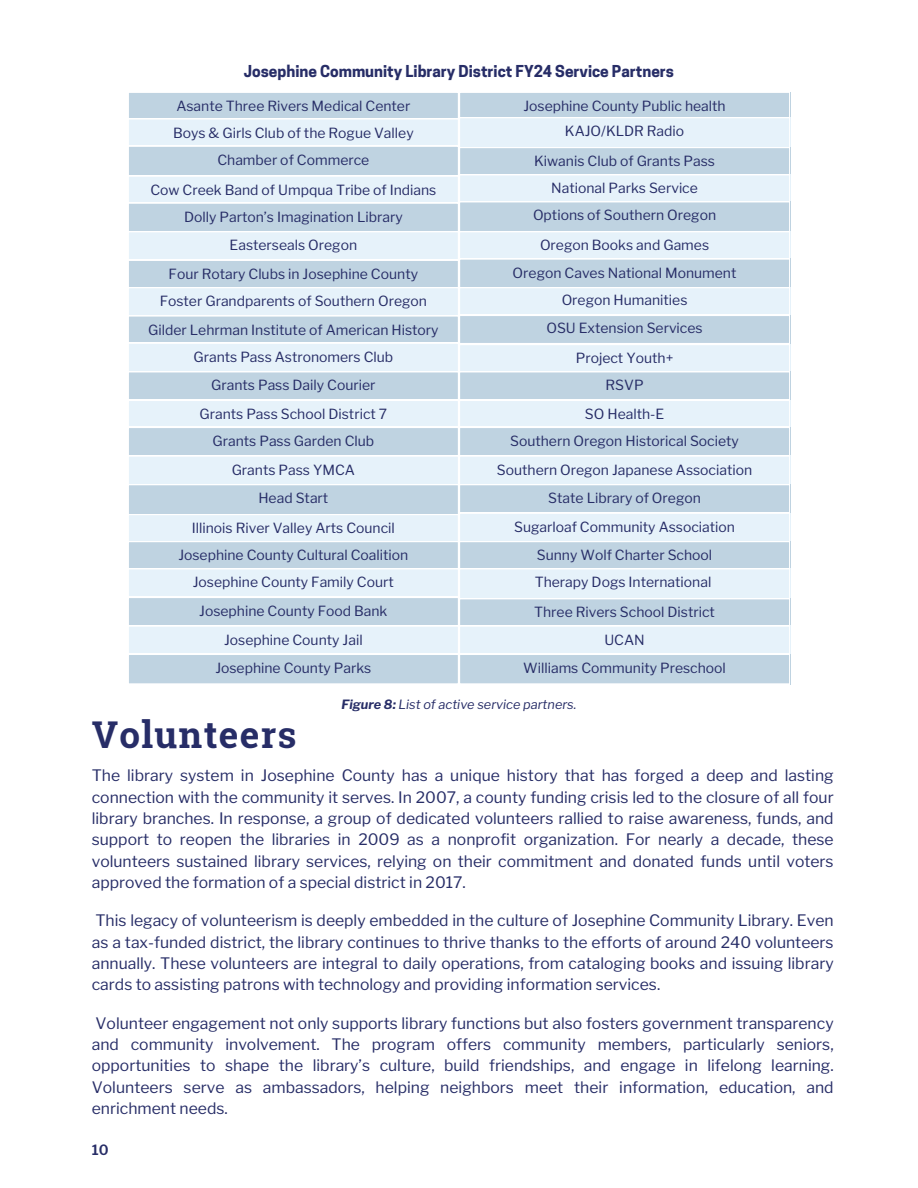
<style>
.page{position:relative;width:918px;height:1188px;background:#fff}
.page>*{position:absolute;margin:0;border:0;box-sizing:border-box;transform-origin:0 0}
.t1{font:700 36.9px "Roboto Slab";letter-spacing:.035em;color:#272d67}
.t2{font:15.75px/21.3px "Libre Franklin";color:#272d67;text-align:justify}
.t3{font:700 15.45px "Cooper Hewitt";color:#272d67}
.t4{font:600 14.1px "Libre Franklin";color:#272d67}
.t5{font:13.95px "Libre Franklin";color:#272d67}
.t6{font:italic 12.75px "Libre Franklin";color:#272d67}
.s1{font-weight:700}
</style>
<div class="page">
<svg style="left:129px;top:93px;width:660px;height:591px;background:#d4e3ed"></svg>
<p class="t3" style="left:244px;top:65px;width:432px">Josephine Community Library District FY24 Service Partners</p>
<p class="t5" style="left:176px;top:97px;width:236px">Asante Three Rivers Medical Center</p>
<p class="t5" style="left:173px;top:124px;width:242px">Boys &amp; Girls Club of the Rogue Valley</p>
<p class="t5" style="left:217px;top:151px;width:154px">Chamber of Commerce</p>
<p class="t5" style="left:150px;top:181px;width:288px">Cow Creek Band of Umpqua Tribe of Indians</p>
<p class="t5" style="left:184px;top:208px;width:220px">Dolly Parton’s Imagination Library</p>
<p class="t5" style="left:230px;top:237px;width:129px">Easterseals Oregon</p>
<p class="t5" style="left:169px;top:265px;width:251px">Four Rotary Clubs in Josephine County</p>
<p class="t5" style="left:160px;top:293px;width:269px">Foster Grandparents of Southern Oregon</p>
<p class="t5" style="left:148px;top:321px;width:292px">Gilder Lehrman Institute of American History</p>
<p class="t5" style="left:193px;top:348px;width:201px">Grants Pass Astronomers Club</p>
<p class="t5" style="left:211px;top:377px;width:166px">Grants Pass Daily Courier</p>
<p class="t5" style="left:199px;top:406px;width:189px">Grants Pass School District 7</p>
<p class="t5" style="left:213px;top:433px;width:163px">Grants Pass Garden Club</p>
<p class="t5" style="left:232px;top:461px;width:125px">Grants Pass YMCA</p>
<h4 class="t5" style="left:258px;top:490px;width:71px">Head Start</h4>
<p class="t5" style="left:192px;top:520px;width:205px">Illinois River Valley Arts Council</p>
<p class="t5" style="left:178px;top:547px;width:232px">Josephine County Cultural Coalition</p>
<p class="t5" style="left:193px;top:574px;width:203px">Josephine County Family Court</p>
<h4 class="t5" style="left:199px;top:603px;width:190px">Josephine County Food Bank</h4>
<p class="t5" style="left:224px;top:631px;width:140px">Josephine County Jail</p>
<p class="t5" style="left:215px;top:660px;width:158px">Josephine County Parks</p>
<p class="t5" style="left:523px;top:97px;width:204px">Josephine County Public health</p>
<p class="t5" style="left:565px;top:123px;width:121px">KAJO/KLDR Radio</p>
<p class="t5" style="left:534px;top:153px;width:182px">Kiwanis Club of Grants Pass</p>
<p class="t5" style="left:551px;top:180px;width:148px">National Parks Service</p>
<p class="t5" style="left:533px;top:207px;width:185px">Options of Southern Oregon</p>
<p class="t5" style="left:540px;top:237px;width:171px">Oregon Books and Games</p>
<p class="t5" style="left:513px;top:264px;width:225px">Oregon Caves National Monument</p>
<p class="t5" style="left:562px;top:292px;width:127px">Oregon Humanities</p>
<p class="t5" style="left:546px;top:319px;width:158px">OSU Extension Services</p>
<p class="t5" style="left:576px;top:350px;width:99px">Project Youth+</p>
<p class="t5" style="left:606px;top:377px;width:40px">RSVP</p>
<p class="t5" style="left:585px;top:406px;width:81px">SO Health-E</p>
<p class="t5" style="left:510px;top:433px;width:230px">Southern Oregon Historical Society</p>
<p class="t5" style="left:497px;top:461px;width:257px">Southern Oregon Japanese Association</p>
<p class="t5" style="left:548px;top:490px;width:154px">State Library of Oregon</p>
<p class="t5" style="left:514px;top:518px;width:222px">Sugarloaf Community Association</p>
<p class="t5" style="left:537px;top:547px;width:177px">Sunny Wolf Charter School</p>
<h1 class="t5" style="left:535px;top:574px;width:178px">Therapy Dogs International</h1>
<h3 class="t5" style="left:534px;top:604px;width:182px">Three Rivers School District</h3>
<h3 class="t5" style="left:604px;top:631px;width:42px">UCAN</h3>
<h3 class="t5" style="left:523px;top:660px;width:204px">Williams Community Preschool</h3>
<p class="t6" style="left:342px;top:697px;width:236px"><span class="s1">Figure 8:</span> List of active service partners.</p>
<h2 class="t1" style="left:92px;top:709px;width:206px">Volunteers</h2>
<p class="t2" style="left:92px;top:765px;width:743px">The library system in Josephine County has a unique history that has forged a deep and lasting connection with the community it serves. In 2007, a county funding crisis led to the closure of all four library branches. In response, a group of dedicated volunteers rallied to raise awareness, funds, and support to reopen the libraries in 2009 as a nonprofit organization. For nearly a decade, these volunteers sustained library services, relying on their commitment and donated funds until voters approved the formation of a special district in 2017.</p>
<p class="t2" style="left:92px;top:910px;width:743px">This legacy of volunteerism is deeply embedded in the culture of Josephine Community Library. Even as a tax-funded district, the library continues to thrive thanks to the efforts of around 240 volunteers annually. These volunteers are integral to daily operations, from cataloging books and issuing library cards to assisting patrons with technology and providing information services.</p>
<p class="t2" style="left:92px;top:1012px;width:743px">Volunteer engagement not only supports library functions but also fosters government transparency and community involvement. The program offers community members, particularly seniors, opportunities to shape the library’s culture, build friendships, and engage in lifelong learning.<br>Volunteers serve as ambassadors, helping neighbors meet their information, education, and enrichment needs.</p>
<p class="t4" style="left:92px;top:1141px;width:18px">10</p>
</div>
